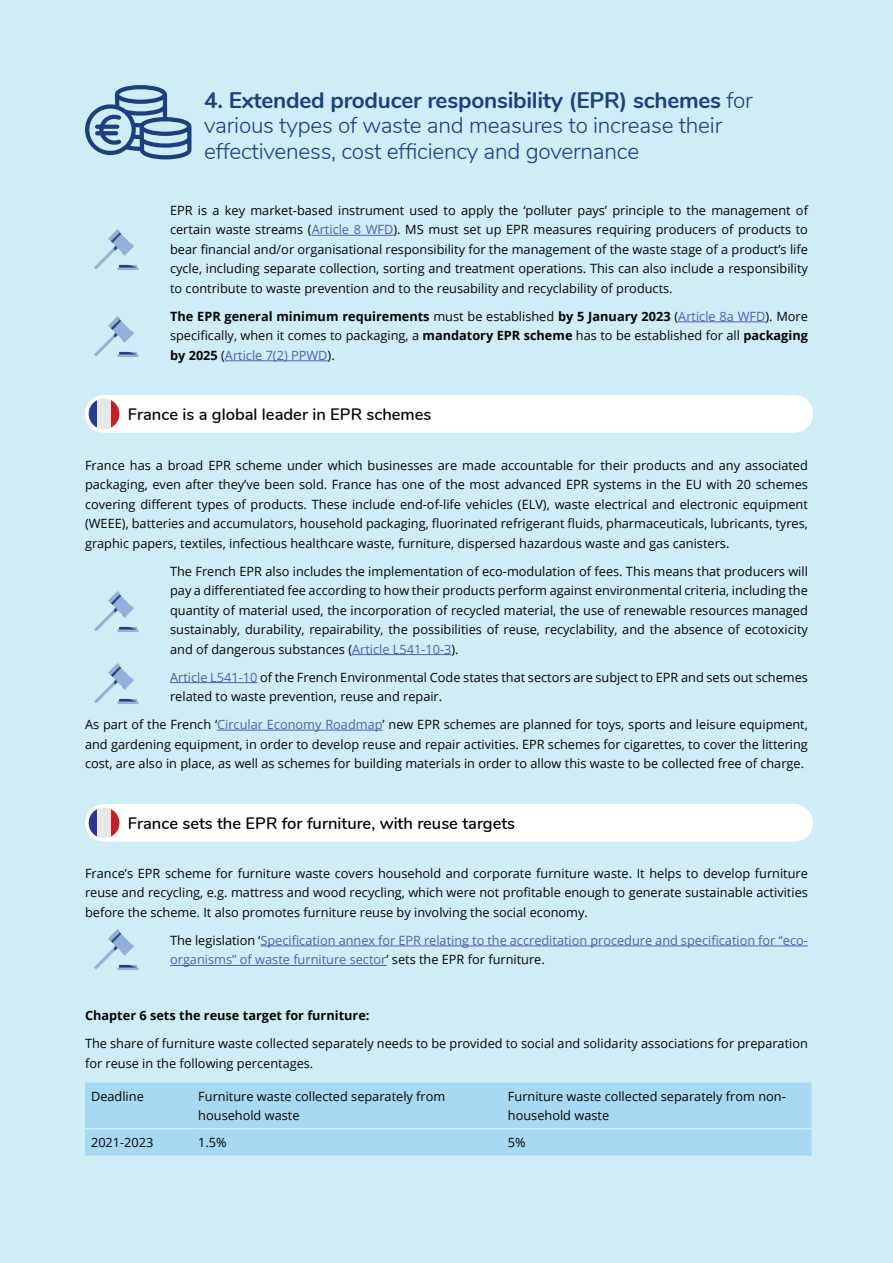
<style>
.page{position:relative;width:893px;height:1263px;background:#cfedf7}
.page>*{position:absolute;margin:0;border:0;box-sizing:border-box;transform-origin:0 0}
.t1{font:300 22.5px/25.5px "Nunito";letter-spacing:-.01em;color:#1c407e}
.t2{font:600 16.5px "Nunito";color:#040503}
.t3{font:12.75px/19.5px "Open Sans";color:#040503;text-align:justify}
.t4{font:12.75px/19.5px "Open Sans";color:#535fab}
.t5{font:700 12.75px "Open Sans";color:#040503}
.s1{font-weight:700}
.s2{color:#535fab}
.s3{color:#040503}
</style>
<div class="page">
<div style="left:85px;top:395px;width:728px;height:38px;background:#fff;border-radius:19px"></div>
<div style="left:85px;top:804px;width:728px;height:38px;background:#fff;border-radius:19px"></div>
<svg style="left:89px;top:399px;width:8px;height:29px"></svg>
<div style="left:97px;top:398px;width:14px;height:31px;background:#e6e7e6"></div>
<svg style="left:111px;top:400px;width:8px;height:28px"></svg>
<svg style="left:89px;top:808px;width:8px;height:29px"></svg>
<div style="left:97px;top:807px;width:14px;height:31px;background:#e6e7e6"></div>
<svg style="left:111px;top:809px;width:8px;height:28px"></svg>
<hr style="left:312px;top:235px;width:81px;height:1px;background:#535fab">
<hr style="left:678px;top:321px;width:87px;height:1px;background:#535fab">
<hr style="left:225px;top:360px;width:103px;height:1px;background:#535fab">
<hr style="left:352px;top:654px;width:99px;height:1px;background:#535fab">
<hr style="left:170px;top:682px;width:87px;height:1px;background:#535fab">
<hr style="left:217px;top:730px;width:166px;height:1px;background:#535fab">
<hr style="left:260px;top:945px;width:548px;height:1px;background:#535fab">
<hr style="left:170px;top:965px;width:216px;height:1px;background:#535fab">
<div style="left:85px;top:1082px;width:726px;height:73px;background:#a8d8f2"></div>
<hr style="left:85px;top:1128px;width:107px;height:1px;background:#cfedf7">
<hr style="left:192px;top:1128px;width:310px;height:1px;background:#cfedf7">
<hr style="left:502px;top:1128px;width:309px;height:1px;background:#cfedf7">
<img style="left:94px;top:229px;width:45px;height:41px">
<img style="left:94px;top:591px;width:45px;height:41px">
<img style="left:94px;top:663px;width:45px;height:41px">
<img style="left:94px;top:929px;width:45px;height:41px">
<img style="left:94px;top:316px;width:45px;height:41px">
<svg style="left:85px;top:85px;width:106px;height:74px"></svg>
<h1 class="t1" style="left:204px;top:86px;width:550px"><span class="s1">4. Extended producer responsibility (EPR) schemes</span> for various types of waste and measures to increase their effectiveness, cost efficiency and governance</h1>
<p class="t3" style="left:170px;top:200px;width:639px">EPR is a key market-based instrument used to apply the ‘polluter pays’ principle to the management of certain waste streams (<span class="s2">Article 8 WFD</span>). MS must set up EPR measures requiring producers of products to bear financial and/or organisational responsibility for the management of the waste stage of a product’s life cycle, including separate collection, sorting and treatment operations. This can also include a responsibility to contribute to waste prevention and to the reusability and recyclability of products.</p>
<p class="t3" style="left:170px;top:306px;width:639px"><span class="s1">The EPR general minimum requirements</span> must be established <span class="s1">by 5 January 2023</span> (<span class="s2">Article 8a WFD</span>). More specifically, when it comes to packaging, a <span class="s1">mandatory EPR scheme</span> has to be established for all <span class="s1">packaging by 2025</span> (<span class="s2">Article 7(2) PPWD</span>).</p>
<p class="t2" style="left:128px;top:402px;width:305px">France is a global leader in EPR schemes</p>
<p class="t3" style="left:85px;top:455px;width:724px">France has a broad EPR scheme under which businesses are made accountable for their products and any associated packaging, even after they’ve been sold. France has one of the most advanced EPR systems in the EU with 20 schemes covering different types of products. These include end-of-life vehicles (ELV), waste electrical and electronic equipment (WEEE), batteries and accumulators, household packaging, fluorinated refrigerant fluids, pharmaceuticals, lubricants, tyres, graphic papers, textiles, infectious healthcare waste, furniture, dispersed hazardous waste and gas canisters.</p>
<p class="t3" style="left:170px;top:561px;width:639px">The French EPR also includes the implementation of eco-modulation of fees. This means that producers will pay a differentiated fee according to how their products perform against environmental criteria, including the quantity of material used, the incorporation of recycled material, the use of renewable resources managed sustainably, durability, repairability, the possibilities of reuse, recyclability, and the absence of ecotoxicity and of dangerous substances (<span class="s2">Article L541-10-3</span>).</p>
<p class="t3" style="left:170px;top:667px;width:639px"><span class="s2">Article L541-10</span> of the French Environmental Code states that sectors are subject to EPR and sets out schemes related to waste prevention, reuse and repair.</p>
<p class="t3" style="left:85px;top:714px;width:724px">As part of the French ‘<span class="s2">Circular Economy Roadmap</span>’ new EPR schemes are planned for toys, sports and leisure equipment, and gardening equipment, in order to develop reuse and repair activities. EPR schemes for cigarettes, to cover the littering cost, are also in place, as well as schemes for building materials in order to allow this waste to be collected free of charge.</p>
<p class="t2" style="left:128px;top:811px;width:389px">France sets the EPR for furniture, with reuse targets</p>
<p class="t3" style="left:85px;top:863px;width:724px">France’s EPR scheme for furniture waste covers household and corporate furniture waste. It helps to develop furniture reuse and recycling, e.g. mattress and wood recycling, which were not profitable enough to generate sustainable activities before the scheme. It also promotes furniture reuse by involving the social economy.</p>
<p class="t4" style="left:170px;top:930px;width:639px"><span class="s3">The legislation ‘</span>Specification annex for EPR relating to the accreditation procedure and specification for “eco&shy;organisms” of waste furniture sector<span class="s3">’ sets the EPR for furniture.</span></p>
<p class="t5" style="left:85px;top:1007px;width:286px">Chapter 6 sets the reuse target for furniture:</p>
<p class="t3" style="left:85px;top:1034px;width:724px">The share of furniture waste collected separately needs to be provided to social and solidarity associations for preparation for reuse in the following percentages.</p>
<p class="t3" style="left:91px;top:1086px;width:54px">Deadline</p>
<p class="t3" style="left:198px;top:1086px;width:249px">Furniture waste collected separately from household waste</p>
<p class="t3" style="left:508px;top:1086px;width:279px">Furniture waste collected separately from non&shy;household waste</p>
<p class="t3" style="left:91px;top:1132px;width:64px">2021-2023</p>
<p class="t3" style="left:198px;top:1132px;width:30px">1.5%</p>
<p class="t3" style="left:508px;top:1132px;width:19px">5%</p>
</div>
